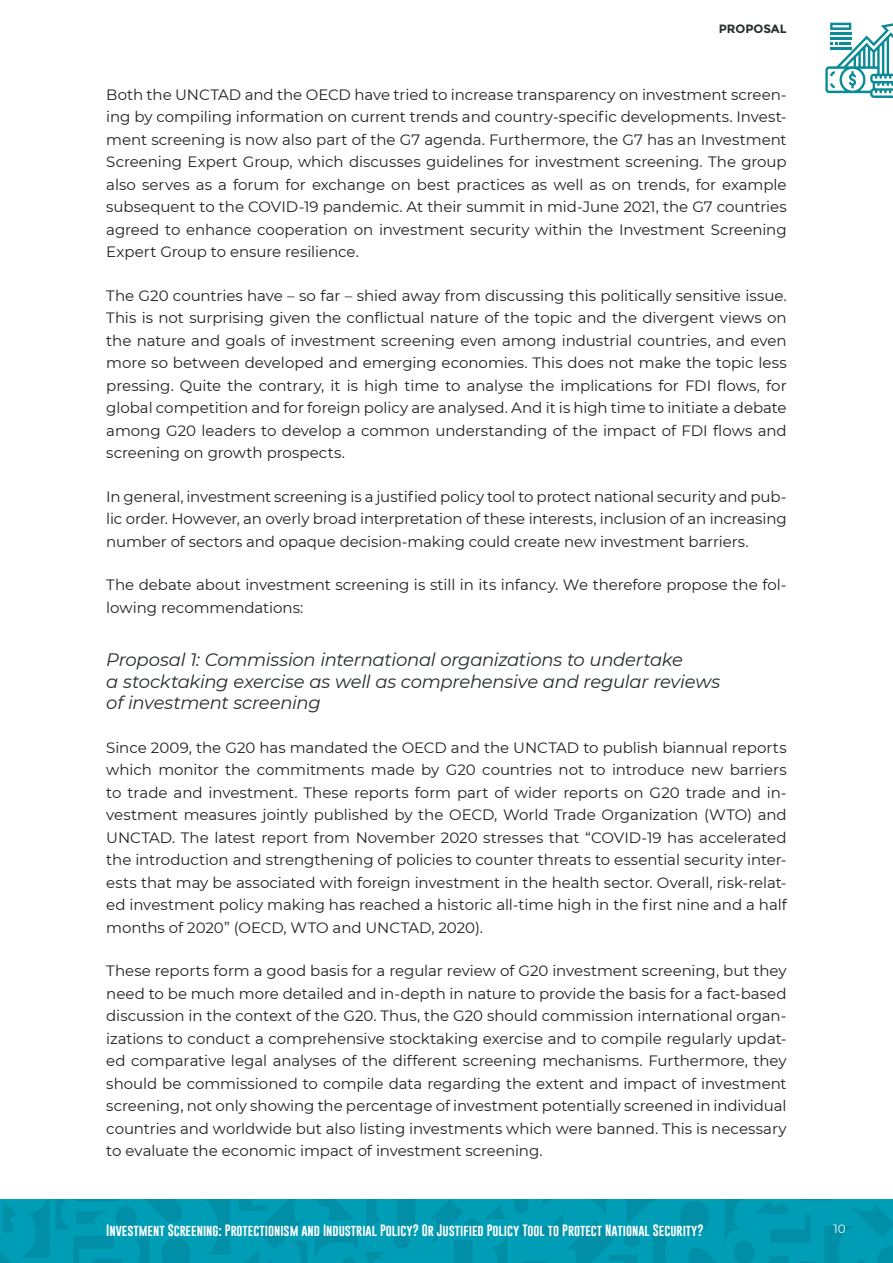
<style>
.page{position:relative;width:893px;height:1263px;background:#fff}
.page>*{position:absolute;margin:0;border:0;box-sizing:border-box;transform-origin:0 0}
.t1{font:italic 18px/21.6px "Montserrat";letter-spacing:-.015em;color:#282c2c}
.t2{font:15px/22.5px "Montserrat";letter-spacing:-.005em;color:#221f1f;text-align:justify}
.t3{font:12px "Gobold";color:#fff}
.t4{font:700 12px "Montserrat";color:#282c2c}
.t5{font:12px "Montserrat";color:#fff}
</style>
<div class="page">
<div style="left:0;top:1199px;width:893px;height:64px;background:#009db6"></div>
<svg style="left:514px;top:1199px;width:379px;height:64px"></svg>
<svg style="left:430px;top:1200px;width:77px;height:63px"></svg>
<svg style="left:0;top:1199px;width:415px;height:64px"></svg>
<svg style="left:825px;top:22px;width:68px;height:76px"></svg>
<p class="t4" style="left:719px;top:22px;width:69px">PROPOSAL</p>
<p class="t2" style="left:106px;top:82px;width:682px">Both the UNCTAD and the OECD have tried to increase transparency on investment screen&shy;ing by compiling information on current trends and country-specific developments. Invest&shy;ment screening is now also part of the G7 agenda. Furthermore, the G7 has an Investment Screening Expert Group, which discusses guidelines for investment screening. The group also serves as a forum for exchange on best practices as well as on trends, for example subsequent to the COVID-19 pandemic. At their summit in mid-June 2021, the G7 countries agreed to enhance cooperation on investment security within the Investment Screening Expert Group to ensure resilience.</p>
<p class="t2" style="left:106px;top:283px;width:682px">The G20 countries have – so far – shied away from discussing this politically sensitive issue.<br>This is not surprising given the conflictual nature of the topic and the divergent views on the nature and goals of investment screening even among industrial countries, and even more so between developed and emerging economies. This does not make the topic less pressing. Quite the contrary, it is high time to analyse the implications for FDI flows, for global competition and for foreign policy are analysed. And it is high time to initiate a debate among G20 leaders to develop a common understanding of the impact of FDI flows and screening on growth prospects.</p>
<p class="t2" style="left:106px;top:485px;width:682px">In general, investment screening is a justified policy tool to protect national security and pub&shy;lic order. However, an overly broad interpretation of these interests, inclusion of an increasing number of sectors and opaque decision-making could create new investment barriers.</p>
<p class="t2" style="left:106px;top:573px;width:682px">The debate about investment screening is still in its infancy. We therefore propose the fol&shy;lowing recommendations:</p>
<p class="t1" style="left:106px;top:650px;width:615px">Proposal 1: Commission international organizations to undertake<br>a stocktaking exercise as well as comprehensive and regular reviews of investment screening</p>
<p class="t2" style="left:106px;top:736px;width:682px">Since 2009, the G20 has mandated the OECD and the UNCTAD to publish biannual reports which monitor the commitments made by G20 countries not to introduce new barriers to trade and investment. These reports form part of wider reports on G20 trade and in&shy;vestment measures jointly published by the OECD, World Trade Organization (WTO) and UNCTAD. The latest report from November 2020 stresses that “COVID-19 has accelerated the introduction and strengthening of policies to counter threats to essential security inter&shy;ests that may be associated with foreign investment in the health sector. Overall, risk-relat&shy;ed investment policy making has reached a historic all-time high in the first nine and a half months of 2020” (OECD, WTO and UNCTAD, 2020).</p>
<p class="t2" style="left:106px;top:959px;width:682px">These reports form a good basis for a regular review of G20 investment screening, but they need to be much more detailed and in-depth in nature to provide the basis for a fact-based discussion in the context of the G20. Thus, the G20 should commission international organ&shy;izations to conduct a comprehensive stocktaking exercise and to compile regularly updat&shy;ed comparative legal analyses of the different screening mechanisms. Furthermore, they should be commissioned to compile data regarding the extent and impact of investment screening, not only showing the percentage of investment potentially screened in individual countries and worldwide but also listing investments which were banned. This is necessary to evaluate the economic impact of investment screening.</p>
<p class="t3" style="left:106px;top:1223px;width:599px">Investment Screening: Protectionism and Industrial Policy? Or Justified Policy Tool to Protect National Security?</p>
<p class="t5" style="left:833px;top:1224px;width:14px">10</p>
</div>
